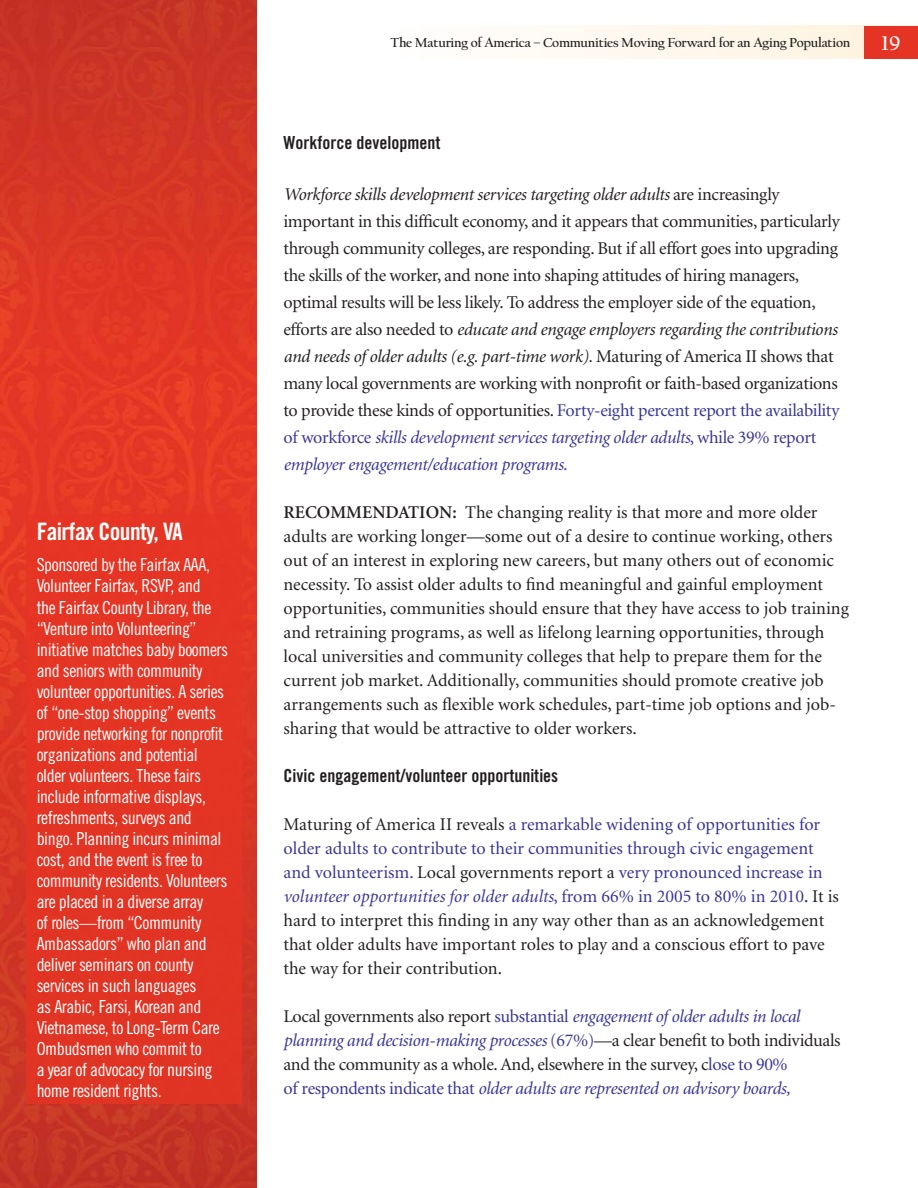
<style>
.page{position:relative;width:918px;height:1188px;background:#fff}
.page>*{position:absolute;margin:0;border:0;box-sizing:border-box;transform-origin:0 0}
.t1{font:24px "Trade Gothic Bold Cond Twenty";letter-spacing:-.025em;color:#fff}
.t2{font:700 21px "Californian FB";color:#fff}
.t3{font:18px/24px "Minion";letter-spacing:-.005em;color:#231f20}
.t4{font:18px/21px "Trade Gothic Cond Eighteen";letter-spacing:-.025em;color:#fff}
.t5{font:18px "Trade Gothic Bold Cond Twenty";color:#231f20}
.t6{font:700 13.5px "Californian FB";letter-spacing:-.02em;color:#231f20}
.s1{font-style:italic}
.s2{color:#383695}
.s3{font-style:italic;color:#383695}
.s4{font-weight:600}
</style>
<div class="page">
<svg style="left:256px;top:26px;width:608px;height:32px"></svg>
<div style="left:864px;top:26px;width:54px;height:32px;background:#e63424"></div>
<img style="left:0;top:0;width:256px;height:1188px">
<div style="left:26px;top:514px;width:216px;height:590px;background:#e63424"></div>
<h1 class="t1" style="left:37px;top:517px;width:148px">Fairfax County, VA</h1>
<p class="t4" style="left:37px;top:554px;width:193px">Sponsored by the Fairfax AAA,<br>Volunteer Fairfax, RSVP, and<br>the Fairfax County Library, the “Venture into Volunteering” initiative matches baby boomers and seniors with community volunteer opportunities. A series of “one-stop shopping” events provide networking for nonprofit organizations and potential older volunteers. These fairs include informative displays, refreshments, surveys and bingo. Planning incurs minimal cost, and the event is free to community residents. Volunteers are placed in a diverse array<br>of roles—from “Community<br>Ambassadors” who plan and deliver seminars on county services in such languages<br>as Arabic, Farsi, Korean and<br>Vietnamese, to Long-Term Care<br>Ombudsmen who commit to<br>a year of advocacy for nursing home resident rights.</p>
<p class="t6" style="left:391px;top:36px;width:461px">The Maturing of America – Communities Moving Forward for an Aging Population</p>
<p class="t2" style="left:882px;top:33px;width:20px">19</p>
<p class="t5" style="left:284px;top:131px;width:158px">Workforce development</p>
<p class="t3" style="left:284px;top:181px;width:558px;line-height:27px"><span class="s1">Workforce skills development services targeting older adults</span> are increasingly important in this difficult economy, and it appears that communities, particularly through community colleges, are responding. But if all effort goes into upgrading the skills of the worker, and none into shaping attitudes of hiring managers, optimal results will be less likely. To address the employer side of the equation, efforts are also needed to <span class="s1">educate and engage employers regarding the contributions and needs of older adults (e.g. part-time work).</span> Maturing of America II shows that many local governments are working with nonprofit or faith-based organizations to provide these kinds of opportunities. <span class="s2">Forty-eight percent report the availability of workforce</span> <span class="s3">skills development services targeting older adults</span><span class="s2">, while 39% report </span><span class="s3">employer engagement/education programs.</span></p>
<p class="t3" style="left:284px;top:501px;width:567px"><span class="s4">RECOMMENDATION:</span> The changing reality is that more and more older adults are working longer—some out of a desire to continue working, others out of an interest in exploring new careers, but many others out of economic necessity. To assist older adults to find meaningful and gainful employment opportunities, communities should ensure that they have access to job training and retraining programs, as well as lifelong learning opportunities, through local universities and community colleges that help to prepare them for the current job market. Additionally, communities should promote creative job arrangements such as flexible work schedules, part-time job options and job&shy;sharing that would be attractive to older workers.</p>
<p class="t5" style="left:284px;top:764px;width:276px">Civic engagement/volunteer opportunities</p>
<p class="t3" style="left:284px;top:813px;width:557px">Maturing of America II reveals <span class="s2">a remarkable widening of opportunities for older adults to contribute to their communities through civic engagement and volunteerism.</span> Local governments report a <span class="s2">very pronounced increase in </span><span class="s3">volunteer opportunities for older adults</span><span class="s2">, from 66% in 2005 to 80% in 2010</span>. It is hard to interpret this finding in any way other than as an acknowledgement that older adults have important roles to play and a conscious effort to pave the way for their contribution.</p>
<p class="t3" style="left:284px;top:1005px;width:559px">Local governments also report <span class="s2">substantial</span> <span class="s3">engagement of older adults in local planning and decision-making processes</span> <span class="s2">(67%)</span>—a clear benefit to both individuals and the community as a whole. And, elsewhere in the survey, c<span class="s2">lose to 90%<br>of respondents indicate that</span> <span class="s3">older adults are represented on advisory boards,</span></p>
</div>
